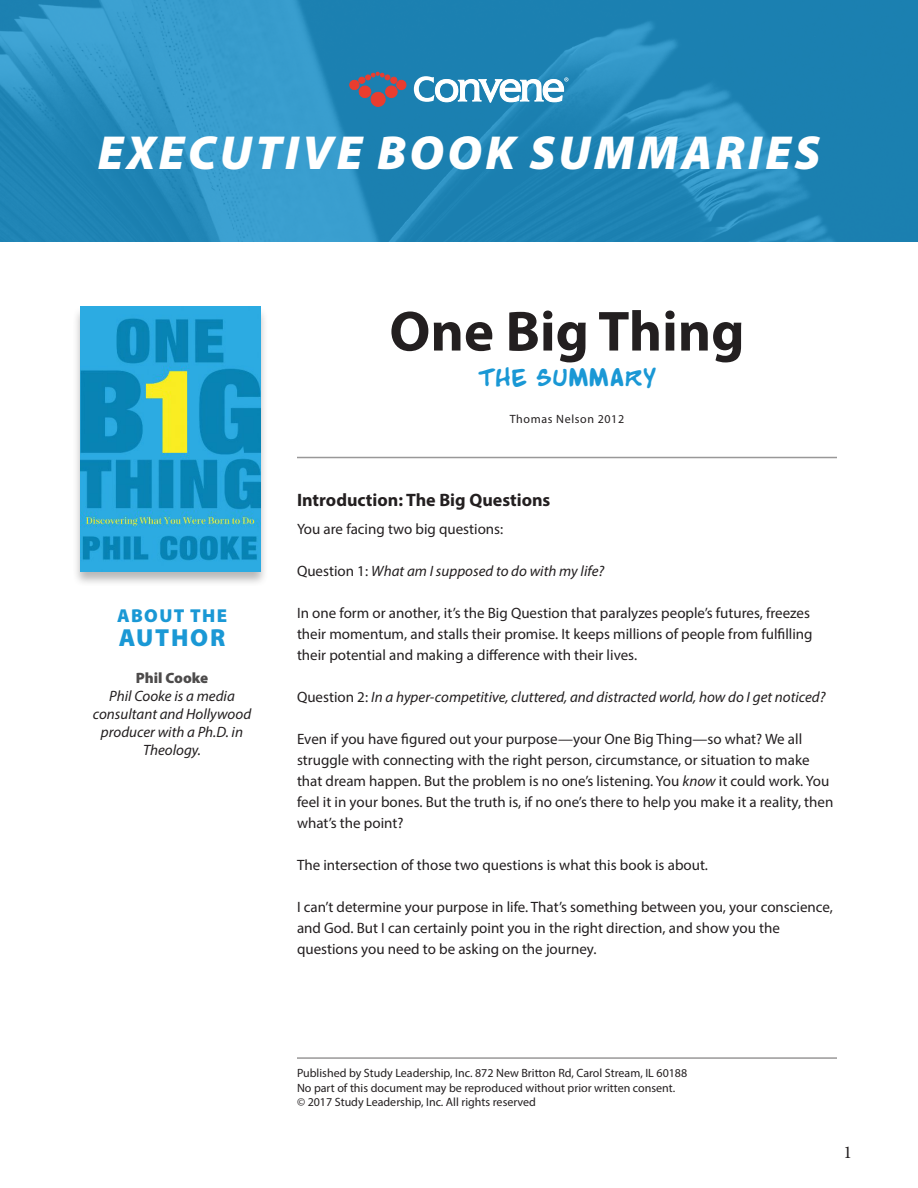
<style>
.page{position:relative;width:918px;height:1188px;background:#fff}
.page>*{position:absolute;margin:0;border:0;box-sizing:border-box;transform-origin:0 0}
.t1{font:700 57px "Myriad Pro";color:#231f20}
.t2{font:italic 900 48px "Myriad Pro";letter-spacing:.07em;color:#fff}
.t3{font:27px "Snowfall";letter-spacing:.05em;color:#1a98d5}
.t4{font:900 24.75px "Myriad Pro";letter-spacing:.07em;color:#1a98d5}
.t5{font:900 18.75px "Myriad Pro";letter-spacing:.075em;color:#1a98d5}
.t6{font:700 18px "Myriad Pro";color:#231f20}
.t7{font:18px "Minion Pro";color:#231f20}
.t8{font:15px/21px "Myriad Pro";color:#231f20}
.t9{font:italic 15px/18px "Myriad Pro";color:#231f20;text-align:center}
.t10{font:900 15px "Myriad Pro";color:#4d4b4b}
.t11{font:12px/14.4px "Myriad Pro";color:#231f20}
.t12{font:12px "Myriad Pro";letter-spacing:.05em;color:#231f20}
.s1{font-style:normal}
.s2{font-style:italic}
</style>
<div class="page">
<svg style="left:0;top:0;width:918px;height:241px;background:#258aba"></svg>
<hr style="left:297px;top:457px;width:540px;height:1px;background:#999898">
<hr style="left:297px;top:1057px;width:540px;height:2px;background:#999898">
<div style="left:72px;top:306px;width:196px;height:281px;background:#4d4b4b;opacity:.4"></div>
<img style="left:81px;top:307px;width:179px;height:264px">
<div style="left:396px;top:80px;width:10px;height:10px;background:#ea3d2f;border-radius:4px"></div>
<div style="left:396px;top:80px;width:11px;height:10px;border:1px solid #ea3d2f;border-radius:4px"></div>
<div style="left:359px;top:77px;width:6px;height:7px;background:#ea3d2f;border-radius:50%"></div>
<div style="left:358px;top:77px;width:7px;height:7px;border:1px solid #ea3d2f;border-radius:50%"></div>
<div style="left:390px;top:77px;width:7px;height:7px;background:#ea3d2f;border-radius:50%"></div>
<div style="left:390px;top:77px;width:7px;height:7px;border:1px solid #ea3d2f;border-radius:50%"></div>
<svg style="left:365px;top:72px;width:25px;height:8px"></svg>
<div style="left:350px;top:80px;width:9px;height:10px;background:#ea3d2f;border-radius:4px"></div>
<div style="left:350px;top:80px;width:10px;height:10px;border:1px solid #ea3d2f;border-radius:4px"></div>
<svg style="left:359px;top:86px;width:39px;height:21px"></svg>
<svg style="left:414px;top:72px;width:154px;height:31px"></svg>
<h2 class="t2" style="left:98px;top:126px;width:724px">EXECUTIVE BOOK SUMMARIES</h2>
<p class="t5" style="left:117px;top:605px;width:112px">ABOUT THE</p>
<h3 class="t4" style="left:119px;top:624px;width:108px">AUTHOR</h3>
<p class="t10" style="left:136px;top:669px;width:74px">Phil Cooke</p>
<p class="t9" style="left:93px;top:686px;width:160px">Phil Cooke is a media consultant and Hollywood producer with a Ph.D. in<br>Theology.</p>
<h1 class="t1" style="left:389px;top:294px;width:357px">One Big Thing</h1>
<h3 class="t3" style="left:478px;top:362px;width:179px">THE SUMMARY</h3>
<p class="t12" style="left:510px;top:411px;width:116px">Thomas Nelson 2012</p>
<p class="t6" style="left:297px;top:488px;width:255px">Introduction: The Big Questions</p>
<p class="t8" style="left:297px;top:519px;width:208px">You are facing two big questions:</p>
<p class="t9" style="left:297px;top:562px;width:309px"><span class="s1">Question 1:</span> What am I supposed to do with my life?</p>
<p class="t8" style="left:297px;top:603px;width:517px">In one form or another, it’s the Big Question that paralyzes people’s futures, freezes their momentum, and stalls their promise. It keeps millions of people from fulfilling their potential and making a difference with their lives.</p>
<p class="t9" style="left:297px;top:688px;width:530px"><span class="s1">Question 2:</span> In a hyper-competitive, cluttered, and distracted world, how do I get noticed?</p>
<p class="t8" style="left:297px;top:729px;width:538px">Even if you have figured out your purpose—your One Big Thing—so what? We all struggle with connecting with the right person, circumstance, or situation to make that dream happen. But the problem is no one’s listening. You <span class="s2">know</span> it could work. You feel it in your bones. But the truth is, if no one’s there to help you make it a reality, then what’s the point?</p>
<p class="t8" style="left:297px;top:855px;width:413px">The intersection of those two questions is what this book is about.</p>
<p class="t8" style="left:297px;top:897px;width:538px">I can’t determine your purpose in life. That’s something between you, your conscience, and God. But I can certainly point you in the right direction, and show you the questions you need to be asking on the journey.</p>
<p class="t11" style="left:297px;top:1066px;width:392px">Published by Study Leadership, Inc. 872 New Britton Rd, Carol Stream, IL 60188<br>No part of this document may be reproduced without prior written consent.<br>© 2017 Study Leadership, Inc. All rights reserved</p>
<p class="t7" style="left:843px;top:1140px;width:10px">1</p>
</div>
